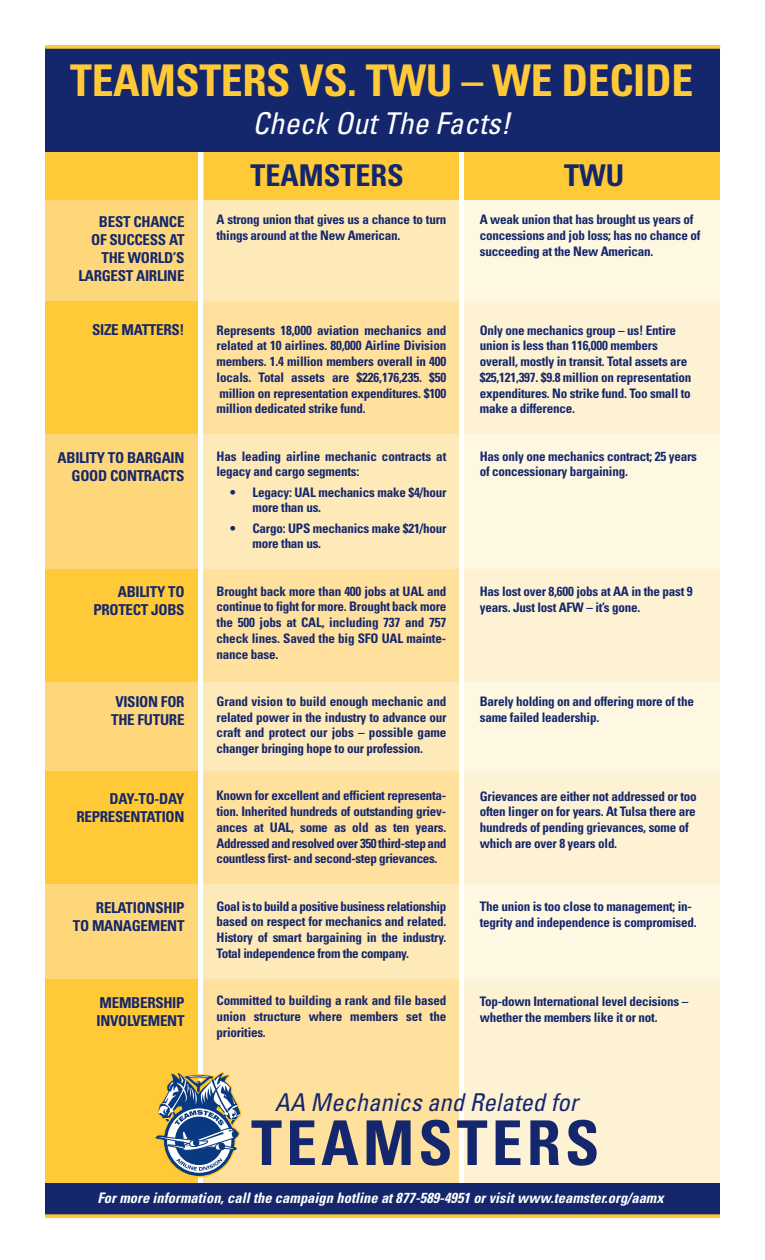
<style>
.page{position:relative;width:765px;height:1260px;background:#fff}
.page>*{position:absolute;margin:0;border:0;box-sizing:border-box;transform-origin:0 0}
.t1{font:700 condensed 61.75px "Univers";letter-spacing:.065em;color:#15276c}
.t2{font:700 condensed 43.75px "Univers";letter-spacing:-.01em;color:#ffc938}
.t3{font:italic condensed 30px "Univers";letter-spacing:.005em;color:#fff}
.t4{font:700 condensed 30px "Univers";color:#15276c}
.t5{font:italic condensed 24.5px "Univers";letter-spacing:.005em;color:#15276c}
.t6{font:700 condensed 15px/18px "Univers";letter-spacing:-.02em;color:#15276c;text-align:right}
.t7{font:italic 700 condensed 14.5px "Univers";letter-spacing:.005em;color:#fff}
.t8{font:700 condensed 13.12px/15.8px "Univers";letter-spacing:-.02em;color:#15276c}
</style>
<div class="page">
<div style="left:203px;top:150px;width:256px;height:1037px;background:#ffe19d"></div>
<div style="left:464px;top:150px;width:256px;height:1037px;background:#fef2d5"></div>
<div style="left:45px;top:150px;width:152px;height:1037px;background:#ffc938"></div>
<div style="left:464px;top:152px;width:256px;height:49px;background:#ffc938"></div>
<div style="left:204px;top:152px;width:255px;height:49px;background:#ffc938"></div>
<div style="left:203px;top:682px;width:256px;height:89px;background:#feeab9"></div>
<div style="left:464px;top:682px;width:256px;height:89px;background:#fef7e2"></div>
<div style="left:45px;top:682px;width:152px;height:89px;background:#fed77a"></div>
<div style="left:203px;top:434px;width:256px;height:135px;background:#feeab9"></div>
<div style="left:464px;top:434px;width:256px;height:135px;background:#fef7e2"></div>
<div style="left:45px;top:434px;width:152px;height:135px;background:#fed77a"></div>
<div style="left:203px;top:884px;width:256px;height:95px;background:#feeab9"></div>
<div style="left:464px;top:884px;width:256px;height:95px;background:#fef7e2"></div>
<div style="left:45px;top:884px;width:152px;height:95px;background:#fed77a"></div>
<div style="left:203px;top:201px;width:256px;height:100px;background:#feeab9"></div>
<div style="left:464px;top:201px;width:256px;height:100px;background:#fef7e2"></div>
<div style="left:45px;top:201px;width:152px;height:100px;background:#fed77a"></div>
<div style="left:45px;top:47px;width:675px;height:105px;background:#15276c"></div>
<svg style="left:45px;top:45px;width:675px;height:4px;background:#f0be3b"></svg>
<svg style="left:154px;top:1072px;width:87px;height:105px"></svg>
<div style="left:45px;top:1184px;width:675px;height:33px;background:#15276c"></div>
<svg style="left:45px;top:1214px;width:675px;height:4px;background:#e9b93c"></svg>
<h2 class="t2" style="left:70px;top:64px;width:625px">TEAMSTERS VS. TWU – WE DECIDE</h2>
<h3 class="t3" style="left:253px;top:112px;width:260px">Check Out The Facts!</h3>
<p class="t6" style="left:78px;top:213px;width:108px">BEST CHANCE<br>OF SUCCESS AT<br>THE WORLD’S<br>LARGEST AIRLINE</p>
<h3 class="t4" style="left:250px;top:164px;width:155px">TEAMSTERS</h3>
<h3 class="t4" style="left:564px;top:164px;width:61px">TWU</h3>
<p class="t8" style="left:217px;top:213px;width:231px">A strong union that gives us a chance to turn things around at the New American.</p>
<p class="t8" style="left:480px;top:213px;width:222px">A weak union that has brought us years of concessions and job loss; has no chance of succeeding at the New American.</p>
<p class="t6" style="left:92px;top:321px;width:94px">SIZE MATTERS!</p>
<p class="t6" style="left:58px;top:449px;width:128px">ABILITY TO BARGAIN<br>GOOD CONTRACTS</p>
<p class="t6" style="left:93px;top:584px;width:93px">ABILITY TO<br>PROTECT JOBS</p>
<p class="t6" style="left:111px;top:694px;width:75px;text-align:left">VISION FOR<br>THE FUTURE</p>
<p class="t6" style="left:77px;top:791px;width:110px">DAY-TO-DAY<br>REPRESENTATION</p>
<p class="t6" style="left:73px;top:900px;width:113px">RELATIONSHIP<br>TO MANAGEMENT</p>
<p class="t6" style="left:97px;top:995px;width:90px;text-align:left">MEMBERSHIP<br>INVOLVEMENT</p>
<p class="t8" style="left:217px;top:323px;width:231px;text-align:justify">Represents 18,000 aviation mechanics and related at 10 airlines. 80,000 Airline Division members. 1.4 million members overall in 400 locals. Total assets are $226,176,235. $50 million on representation expenditures. $100 million dedicated strike fund.</p>
<p class="t8" style="left:217px;top:449px;width:231px">Has leading airline mechanic contracts at legacy and cargo segments:</p>
<p class="t8" style="left:253px;top:485px;width:195px;text-indent:-23px">• Legacy: UAL mechanics make $4/hour more than us.</p>
<p class="t8" style="left:253px;top:521px;width:195px;text-indent:-23px">• Cargo: UPS mechanics make $21/hour more than us.</p>
<p class="t8" style="left:217px;top:584px;width:231px;text-align:justify">Brought back more than 400 jobs at UAL and continue to fight for more. Brought back more the 500 jobs at CAL, including 737 and 757 check lines. Saved the big SFO UAL mainte&shy;nance base.</p>
<p class="t8" style="left:217px;top:694px;width:231px;text-align:justify">Grand vision to build enough mechanic and related power in the industry to advance our craft and protect our jobs – possible game changer bringing hope to our profession.</p>
<p class="t8" style="left:217px;top:789px;width:231px;text-align:justify">Known for excellent and efficient representa&shy;tion. Inherited hundreds of outstanding griev&shy;ances at UAL, some as old as ten years.<br>Addressed and resolved over 350 third-step and countless first- and second-step grievances.</p>
<p class="t8" style="left:217px;top:899px;width:231px;text-align:justify">Goal is to build a positive business relationship based on respect for mechanics and related.<br>History of smart bargaining in the industry.<br>Total independence from the company.</p>
<p class="t8" style="left:217px;top:994px;width:231px;text-align:justify">Committed to building a rank and file based union structure where members set the priorities.</p>
<p class="t8" style="left:480px;top:323px;width:213px">Only one mechanics group – us! Entire union is less than 116,000 members overall, mostly in transit. Total assets are $25,121,397. $9.8 million on representation expenditures. No strike fund. Too small to make a difference.</p>
<p class="t8" style="left:480px;top:449px;width:219px">Has only one mechanics contract; 25 years of concessionary bargaining.</p>
<p class="t8" style="left:480px;top:584px;width:214px">Has lost over 8,600 jobs at AA in the past 9 years. Just lost AFW – it’s gone.</p>
<p class="t8" style="left:480px;top:695px;width:216px">Barely holding on and offering more of the same failed leadership.</p>
<p class="t8" style="left:480px;top:789px;width:219px">Grievances are either not addressed or too often linger on for years. At Tulsa there are hundreds of pending grievances, some of which are over 8 years old.</p>
<p class="t8" style="left:480px;top:899px;width:218px">The union is too close to management; in&shy;tegrity and independence is compromised.</p>
<p class="t8" style="left:480px;top:995px;width:210px">Top-down International level decisions – whether the members like it or not.</p>
<h3 class="t5" style="left:275px;top:1093px;width:305px">AA Mechanics and Related for</h3>
<h1 class="t1" style="left:251px;top:1120px;width:350px">TEAMSTERS</h1>
<p class="t7" style="left:97px;top:1192px;width:568px">For more information, call the campaign hotline at 877-589-4951 or visit www.teamster.org/aamx</p>
</div>
